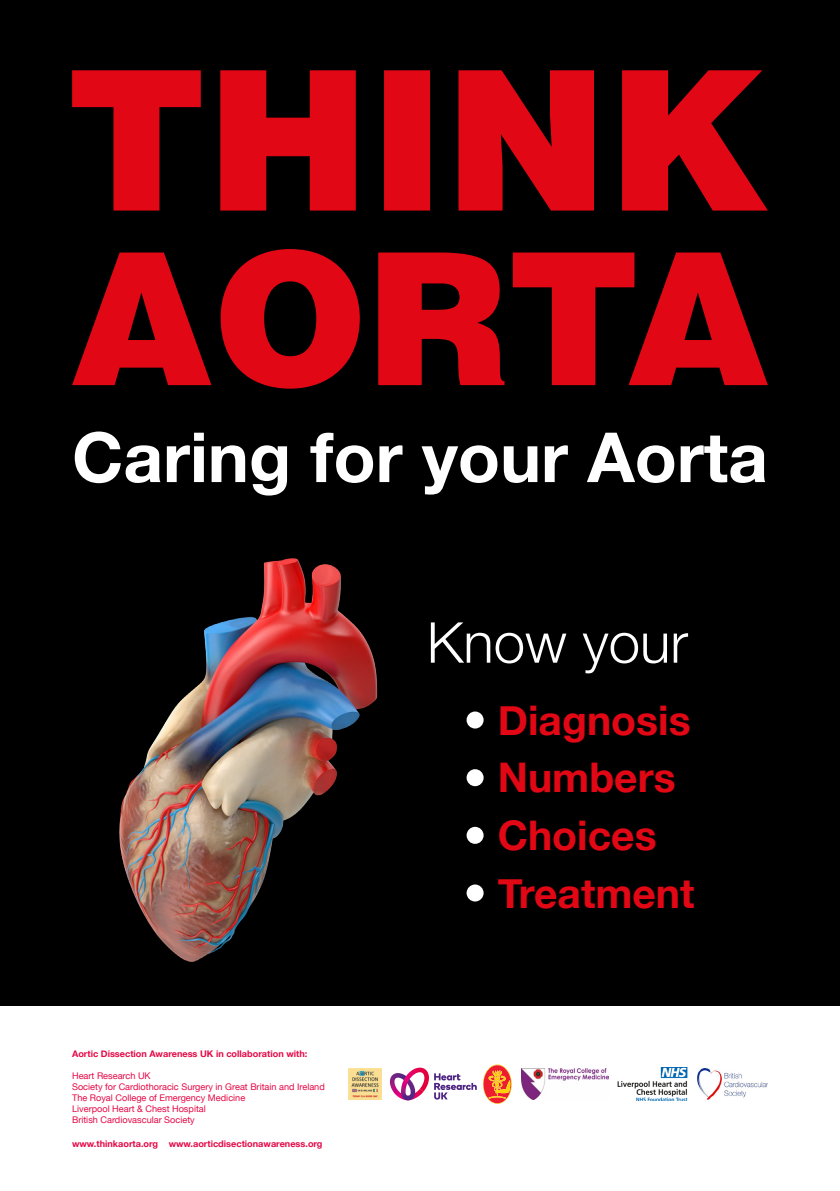
<style>
.page{position:relative;width:840px;height:1191px;background:#fff}
.page>*{position:absolute;margin:0;border:0;box-sizing:border-box;transform-origin:0 0}
.t1{font:700 69.2px "Helvetica Neue";color:#fff}
.t2{font:300 56.4px "Helvetica Neue";color:#fff}
.t3{font:700 40.8px/57.6px "Helvetica Neue";color:#e20714}
.t4{font:9.2px/11px "Helvetica Neue";color:#e50846}
.t5{font:700 9.2px "Helvetica Neue";color:#e50846}
</style>
<div class="page">
<div style="left:0;top:0;width:839px;height:1191px;background:#000"></div>
<svg style="left:72px;top:70px;width:695px;height:140px;fill:#e20714"></svg>
<svg style="left:72px;top:249px;width:695px;height:139px;fill:#e20714"></svg>
<div style="left:466px;top:711px;width:17px;height:17px;background:#fff;border-radius:50%"></div>
<div style="left:466px;top:769px;width:17px;height:17px;background:#fff;border-radius:50%"></div>
<div style="left:466px;top:827px;width:17px;height:17px;background:#fff;border-radius:50%"></div>
<div style="left:466px;top:884px;width:17px;height:17px;background:#fff;border-radius:50%"></div>
<div style="left:0;top:1006px;width:839px;height:185px;background:#fff"></div>
<svg style="left:483px;top:1064px;width:28px;height:40px"></svg>
<svg style="left:434px;top:1073px;width:42px;height:26px"></svg>
<svg style="left:389px;top:1067px;width:39px;height:33px"></svg>
<img style="left:119px;top:558px;width:259px;height:404px">
<img style="left:617px;top:1067px;width:71px;height:33px">
<img style="left:348px;top:1068px;width:34px;height:31px">
<img style="left:697px;top:1068px;width:70px;height:31px">
<img style="left:521px;top:1069px;width:87px;height:30px">
<h1 class="t1" style="left:72px;top:403px;width:697px">Caring for your Aorta</h1>
<h2 class="t2" style="left:426px;top:597px;width:262px">Know your</h2>
<p class="t5" style="left:72px;top:1046px;width:237px">Aortic Dissection Awareness UK in collaboration with:</p>
<p class="t4" style="left:72px;top:1070px;width:254px">Heart Research UK<br>Society for Cardiothoracic Surgery in Great Britain and Ireland The Royal College of Emergency Medicine<br>Liverpool Heart &amp; Chest Hospital<br>British Cardiovascular Society</p>
<p class="t5" style="left:72px;top:1136px;width:252px">www.thinkaorta.org www.aorticdisectionawareness.org</p>
<h3 class="t3" style="left:497px;top:692px;width:198px">Diagnosis<br>Numbers<br>Choices<br>Treatment</h3>
</div>
